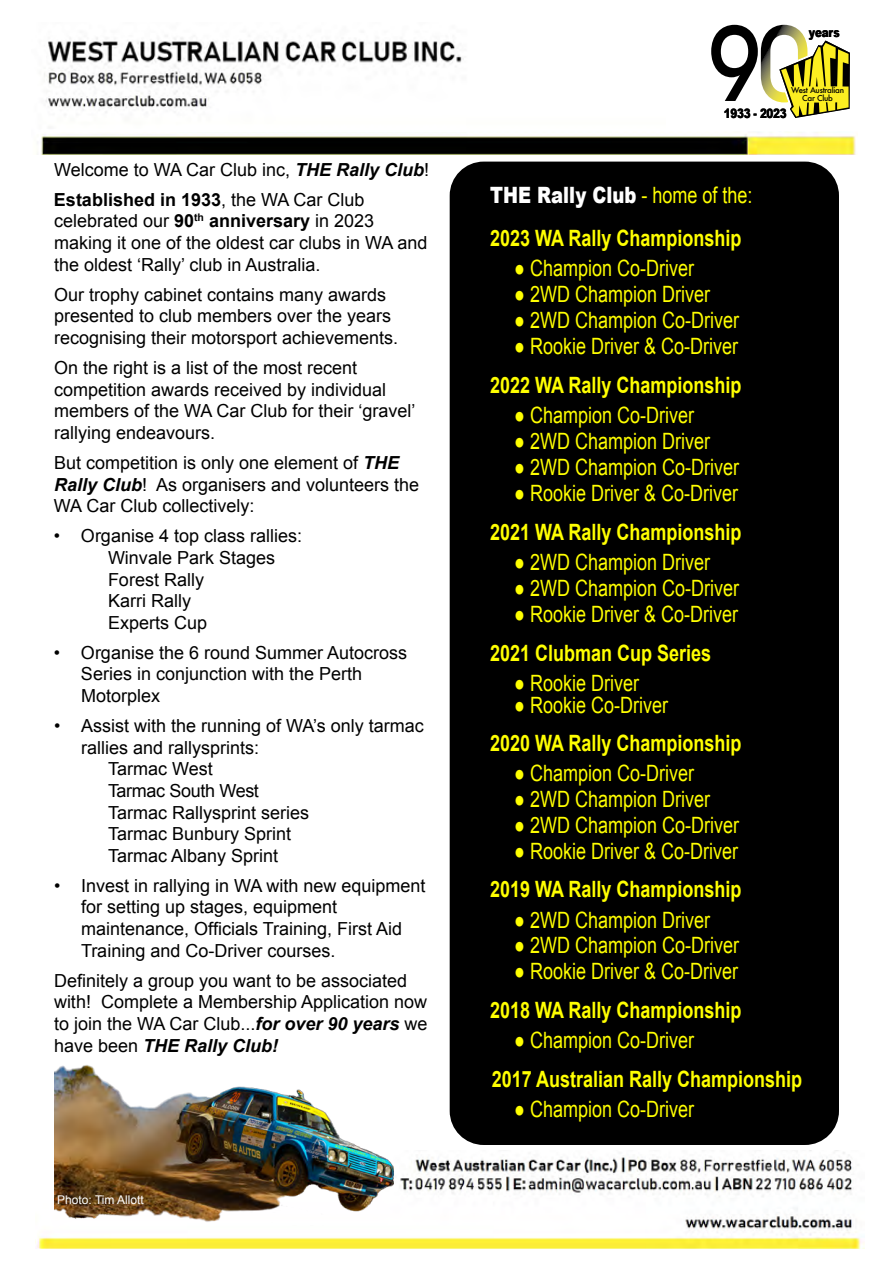
<style>
.page{position:relative;width:893px;height:1263px;background:#fff}
.page>*{position:absolute;margin:0;border:0;box-sizing:border-box;transform-origin:0 0}
.t1{font:22.5px "Arial";color:#ff0;scale:.8 1}
.t2{font:700 22.5px/42.9px "Arial";color:#ff0;scale:.8 1}
.t3{font:18px/21.6px "Arial";color:#000}
.t4{font:18px "Arial";letter-spacing:-.02em;color:#000}
.t5{font:900 12.9px "Arial";letter-spacing:-.025em;color:#000;scale:.8 1}
.t6{font:12px "Arial";color:#fff}
.t7{font:500 7.95px/7.8px "Futura";letter-spacing:-.03em;color:#000;text-align:center}
.s1{font-weight:700;font-style:italic}
.s2{font-weight:700}
.s3{font-weight:900;color:#fff}
.s4{font-weight:400}
</style>
<div class="page">
<img style="left:41px;top:37px;width:815px;height:117px">
<img style="left:37px;top:1150px;width:828px;height:98px">
<div style="left:450px;top:162px;width:389px;height:983px;background:#000;border-radius:34px"></div>
<img style="left:54px;top:1065px;width:339px;height:160px">
<div style="left:666px;top:10px;width:198px;height:121px;background:#fff"></div>
<svg style="left:711px;top:25px;width:139px;height:93px"></svg>
<p class="t3" style="left:54px;top:155px;width:377px;line-height:30.2px">Welcome to WA Car Club inc, <span class="s1">THE Rally Club</span>!<br><span class="s2">Established in 1933</span>, the WA Car Club</p>
<p class="t3" style="left:54px;top:211px;width:375px">celebrated our <span class="s2">90</span><sup>th</sup> <span class="s2">anniversary</span> in 2023 making it one of the oldest car clubs in WA and the oldest ‘Rally’ club in Australia.</p>
<p class="t3" style="left:54px;top:284px;width:346px">Our trophy cabinet contains many awards presented to club members over the years recognising their motorsport achievements.</p>
<p class="t3" style="left:54px;top:357px;width:363px">On the right is a list of the most recent competition awards received by individual members of the WA Car Club for their ‘gravel’ rallying endeavours.</p>
<p class="t3" style="left:54px;top:452px;width:367px">But competition is only one element of <span class="s1">THE<br>Rally Club</span>! As organisers and volunteers the<br>WA Car Club collectively:</p>
<p class="t3" style="left:108px;top:525px;width:196px;text-indent:-54px">• Organise 4 top class rallies:<br>Winvale Park Stages<br>Forest Rally<br>Karri Rally<br>Experts Cup</p>
<p class="t3" style="left:81px;top:642px;width:328px;text-indent:-27px">• Organise the 6 round Summer Autocross<br>Series in conjunction with the Perth<br>Motorplex</p>
<p class="t3" style="left:54px;top:715px;width:371px">• Assist with the running of WA’s only tarmac</p>
<p class="t3" style="left:81px;top:737px;width:180px">rallies and rallysprints:</p>
<p class="t3" style="left:108px;top:758px;width:106px">Tarmac West</p>
<p class="t4" style="left:108px;top:779px;width:152px">Tarmac South West</p>
<p class="t3" style="left:108px;top:802px;width:203px">Tarmac Rallysprint series</p>
<p class="t3" style="left:108px;top:823px;width:185px">Tarmac Bunbury Sprint</p>
<p class="t3" style="left:108px;top:845px;width:172px">Tarmac Albany Sprint</p>
<p class="t3" style="left:81px;top:875px;width:346px;text-indent:-27px">• Invest in rallying in WA with new equipment for setting up stages, equipment maintenance, Officials Training, First Aid Training and Co-Driver courses.</p>
<p class="t3" style="left:54px;top:970px;width:375px">Definitely a group you want to be associated with! Complete a Membership Application now to join the WA Car Club...<span class="s1">for over 90 years</span> we have been <span class="s1">THE Rally Club!</span></p>
<p class="t6" style="left:57px;top:1191px;width:88px">Photo: Tim Allott</p>
<p class="t5" style="left:809px;top:23px;width:40px">years</p>
<p class="t7" style="left:791px;top:87px;width:55px">West Australian<br>Car Club</p>
<p class="t5" style="left:724px;top:104px;width:80px">1933 - 2023</p>
<p class="t2" style="left:490px;top:174px;width:329px"><span class="s3">THE Rally Club</span> <span class="s4">- home of the:<br></span>2023 WA Rally Championship</p>
<p class="t1" style="left:514px;top:253px;width:226px">● Champion Co-Driver</p>
<p class="t1" style="left:514px;top:279px;width:246px">● 2WD Champion Driver</p>
<p class="t1" style="left:514px;top:305px;width:283px">● 2WD Champion Co-Driver</p>
<p class="t1" style="left:514px;top:332px;width:281px">● Rookie Driver &amp; Co-Driver</p>
<p class="t2" style="left:490px;top:364px;width:316px">2022 WA Rally Championship</p>
<p class="t1" style="left:514px;top:400px;width:226px">● Champion Co-Driver</p>
<p class="t1" style="left:514px;top:426px;width:246px">● 2WD Champion Driver</p>
<p class="t1" style="left:514px;top:453px;width:283px">● 2WD Champion Co-Driver</p>
<p class="t1" style="left:514px;top:479px;width:281px">● Rookie Driver &amp; Co-Driver</p>
<p class="t2" style="left:490px;top:511px;width:316px">2021 WA Rally Championship</p>
<p class="t1" style="left:514px;top:547px;width:246px">● 2WD Champion Driver</p>
<p class="t1" style="left:514px;top:573px;width:283px">● 2WD Champion Co-Driver</p>
<p class="t1" style="left:514px;top:600px;width:281px">● Rookie Driver &amp; Co-Driver</p>
<p class="t2" style="left:490px;top:632px;width:278px">2021 Clubman Cup Series</p>
<p class="t1" style="left:514px;top:668px;width:158px">● Rookie Driver</p>
<p class="t1" style="left:514px;top:690px;width:194px">● Rookie Co-Driver</p>
<p class="t2" style="left:490px;top:722px;width:316px">2020 WA Rally Championship</p>
<p class="t1" style="left:514px;top:759px;width:226px">● Champion Co-Driver</p>
<p class="t1" style="left:514px;top:784px;width:246px">● 2WD Champion Driver</p>
<p class="t1" style="left:514px;top:810px;width:283px">● 2WD Champion Co-Driver</p>
<p class="t1" style="left:514px;top:836px;width:281px">● Rookie Driver &amp; Co-Driver</p>
<p class="t2" style="left:490px;top:869px;width:316px">2019 WA Rally Championship</p>
<p class="t1" style="left:514px;top:905px;width:246px">● 2WD Champion Driver</p>
<p class="t1" style="left:514px;top:931px;width:283px">● 2WD Champion Co-Driver</p>
<p class="t1" style="left:514px;top:957px;width:281px">● Rookie Driver &amp; Co-Driver</p>
<p class="t2" style="left:490px;top:989px;width:316px">2018 WA Rally Championship</p>
<p class="t1" style="left:514px;top:1025px;width:226px">● Champion Co-Driver</p>
<p class="t2" style="left:492px;top:1058px;width:390px">2017 Australian Rally Championship</p>
<p class="t1" style="left:514px;top:1094px;width:226px">● Champion Co-Driver</p>
</div>
